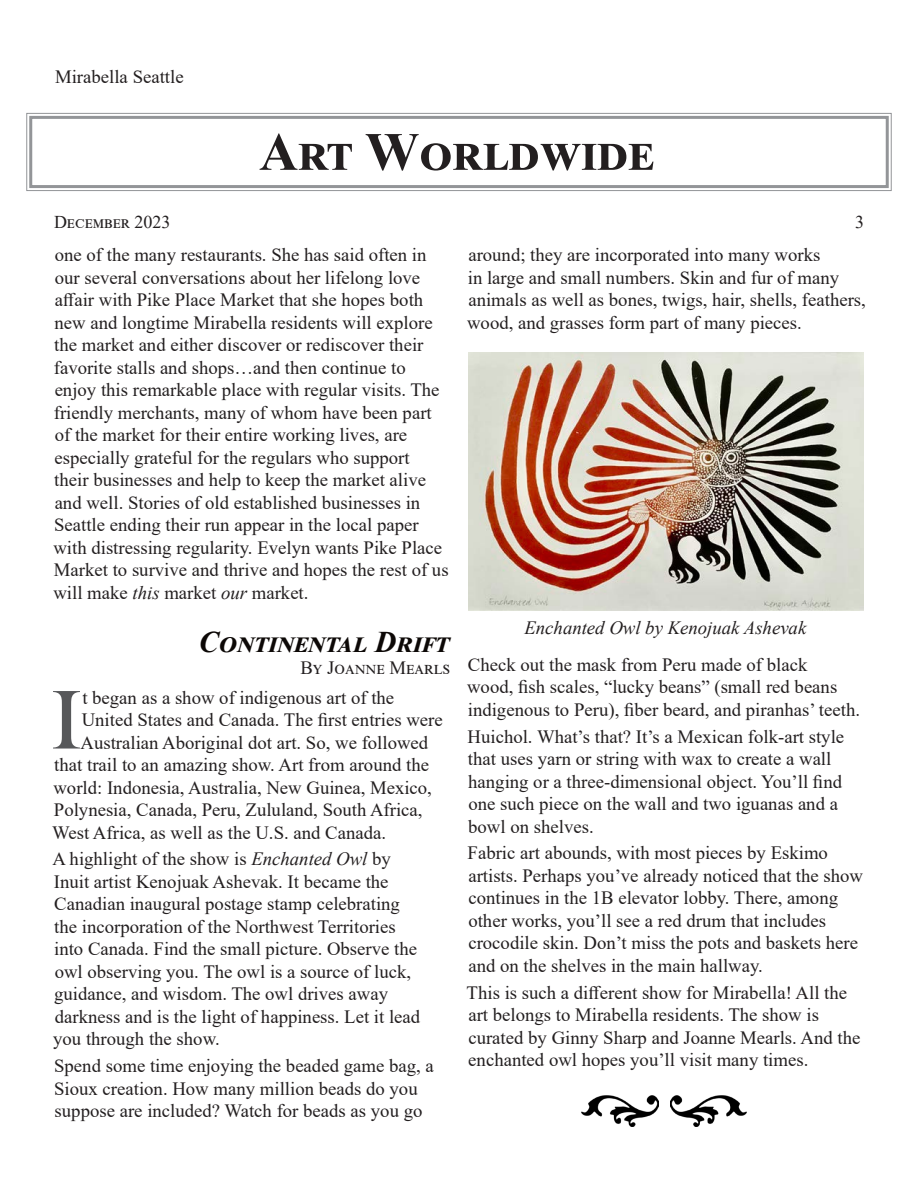
<style>
.page{position:relative;width:918px;height:1188px;background:#fff}
.page>*{position:absolute;margin:0;border:0;box-sizing:border-box;transform-origin:0 0}
.body___drop_cap{font:86.25px "Bask Old Face";color:#57585a}
.Banner_Head{font:700 54px "Times New Roman";letter-spacing:.09em;color:#231f20}
.column_subhead{font:italic 700 30px "Times New Roman";letter-spacing:.02em;color:#0c0806}
.body{font:18.75px/22.5px "Times New Roman";color:#231f20}
.body___drop_cap-2{font:18.75px "Times New Roman";color:#231f20}
.t1{font:italic 18.75px "Times New Roman";color:#231f20}
.byline{font:18.75px "Times New Roman";letter-spacing:.075em;color:#231f20}
.t2{font:18px "Times New Roman";color:#231f20}
.s1{font-style:italic}
</style>
<div class="page">
<svg style="left:26px;top:112px;width:866px;height:79px"></svg>
<div style="left:29px;top:116px;width:860px;height:72px;border:3px solid #939598"></div>
<img style="left:468px;top:352px;width:396px;height:258px">
<img style="left:582px;top:1095px;width:76px;height:31px">
<img style="left:670px;top:1095px;width:77px;height:31px">
<p class="body" style="left:55px;top:65px;width:130px">Mirabella Seattle</p>
<p class="Banner_Head" style="left:259px;top:113px;width:395px">Art Worldwide</p>
<p class="t2" style="left:54px;top:210px;width:118px">December 2023</p>
<p class="t2" style="left:855px;top:210px;width:10px">3</p>
<p class="body" style="left:53px;top:243px;width:397px">one of the many restaurants. She has said often in our several conversations about her lifelong love affair with Pike Place Market that she hopes both new and longtime Mirabella residents will explore the market and either discover or rediscover their favorite stalls and shops…and then continue to enjoy this remarkable place with regular visits. The friendly merchants, many of whom have been part of the market for their entire working lives, are especially grateful for the regulars who support<br>their businesses and help to keep the market alive and well. Stories of old established businesses in Seattle ending their run appear in the local paper with distressing regularity. Evelyn wants Pike Place Market to survive and thrive and hopes the rest of us will make <span class="s1">this</span> market <span class="s1">our</span> market.</p>
<p class="column_subhead" style="left:199px;top:621px;width:246px">Continental Drift</p>
<p class="byline" style="left:300px;top:655px;width:151px">By Joanne Mearls</p>
<p class="body___drop_cap" style="left:51px;top:673px;width:33px">I</p>
<p class="body___drop_cap-2" style="left:82px;top:684px;width:313px">t began as a show of indigenous art of the</p>
<p class="body___drop_cap-2" style="left:82px;top:707px;width:363px">United States and Canada. The first entries were</p>
<p class="body___drop_cap-2" style="left:80px;top:729px;width:349px">Australian Aboriginal dot art. So, we followed</p>
<p class="body___drop_cap-2" style="left:54px;top:752px;width:376px">that trail to an amazing show. Art from around the</p>
<p class="body___drop_cap-2" style="left:53px;top:774px;width:380px">world: Indonesia, Australia, New Guinea, Mexico,</p>
<p class="body___drop_cap-2" style="left:54px;top:797px;width:370px">Polynesia, Canada, Peru, Zululand, South Africa,</p>
<p class="body___drop_cap-2" style="left:52px;top:819px;width:335px">West Africa, as well as the U.S. and Canada.</p>
<p class="body" style="left:52px;top:847px;width:369px">A highlight of the show is <span class="s1">Enchanted Owl</span> by Inuit artist Kenojuak Ashevak. It became the Canadian inaugural postage stamp celebrating the incorporation of the Northwest Territories into Canada. Find the small picture. Observe the owl observing you. The owl is a source of luck, guidance, and wisdom. The owl drives away darkness and is the light of happiness. Let it lead you through the show.</p>
<p class="body" style="left:54px;top:1054px;width:381px">Spend some time enjoying the beaded game bag, a<br>Sioux creation. How many million beads do you suppose are included? Watch for beads as you go</p>
<p class="body" style="left:467px;top:243px;width:400px">around; they are incorporated into many works<br>in large and small numbers. Skin and fur of many animals as well as bones, twigs, hair, shells, feathers, wood, and grasses form part of many pieces.</p>
<p class="t1" style="left:524px;top:615px;width:283px">Enchanted Owl by Kenojuak Ashevak</p>
<p class="body" style="left:467px;top:653px;width:394px">Check out the mask from Peru made of black<br>wood, fish scales, “lucky beans” (small red beans indigenous to Peru), fiber beard, and piranhas’ teeth.</p>
<p class="body" style="left:468px;top:724px;width:378px">Huichol. What’s that? It’s a Mexican folk-art style that uses yarn or string with wax to create a wall hanging or a three-dimensional object. You’ll find one such piece on the wall and two iguanas and a bowl on shelves.</p>
<p class="body" style="left:468px;top:841px;width:397px">Fabric art abounds, with most pieces by Eskimo artists. Perhaps you’ve already noticed that the show continues in the 1B elevator lobby. There, among other works, you’ll see a red drum that includes crocodile skin. Don’t miss the pots and baskets here and on the shelves in the main hallway.</p>
<p class="body" style="left:467px;top:981px;width:395px">This is such a different show for Mirabella! All the art belongs to Mirabella residents. The show is curated by Ginny Sharp and Joanne Mearls. And the enchanted owl hopes you’ll visit many times.</p>
</div>
